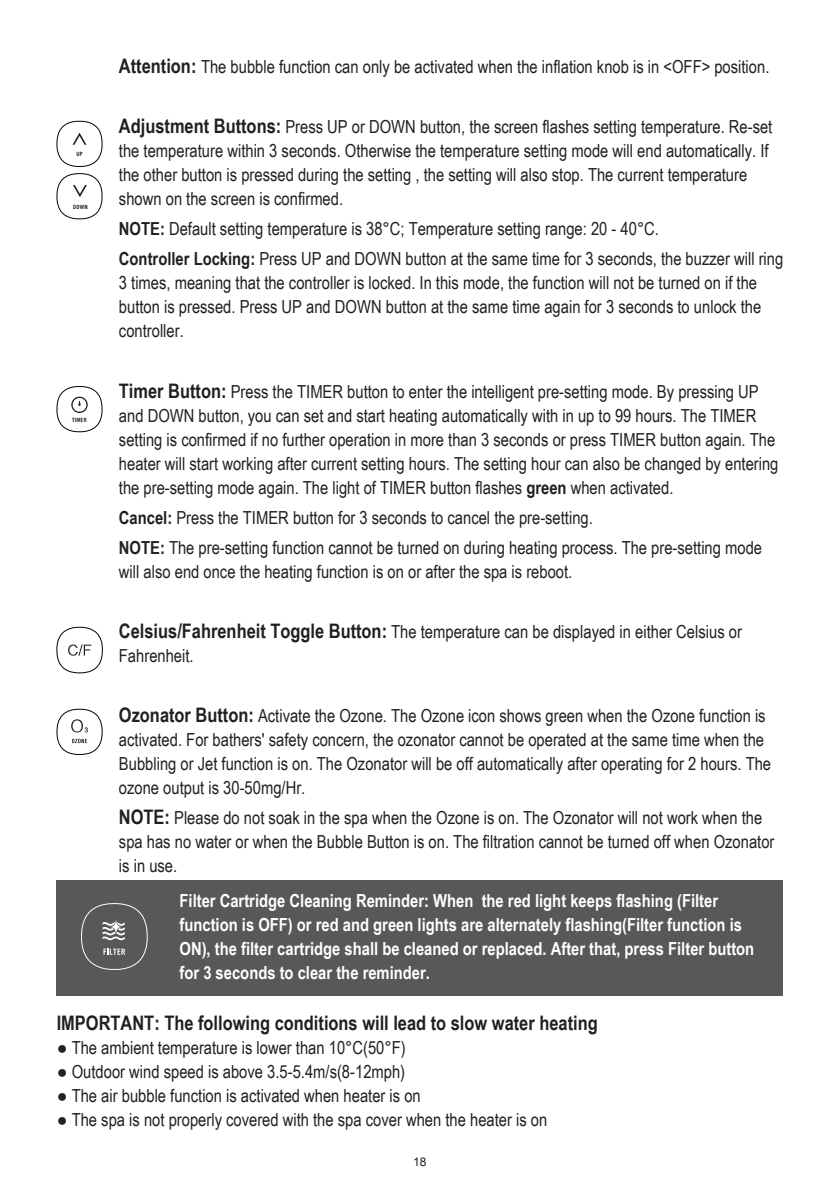
<style>
.page{position:relative;width:840px;height:1191px;background:#fff}
.page>*{position:absolute;margin:0;border:0;box-sizing:border-box;transform-origin:0 0}
.t1{font:700 20px "Arial Narrow";color:#231f20}
.t2{font:18px/24px "Arial Narrow";color:#231f20}
.t3{font:700 18px/24px "Arial Narrow";color:#fff}
.t4{font:12px "Arial";color:#231f20}
.t5{font:6.2px "TV Nord EF Bold Con";letter-spacing:.05em;color:#231f20}
.s1{font-weight:700;font-size:20px}
.s2{font-weight:700}
</style>
<div class="page">
<svg style="left:56px;top:386px;width:47px;height:46px"></svg>
<svg style="left:56px;top:709px;width:46px;height:46px"></svg>
<svg style="left:56px;top:627px;width:47px;height:46px"></svg>
<div style="left:57px;top:880px;width:726px;height:116px;background:#57585a"></div>
<svg style="left:81px;top:903px;width:67px;height:67px"></svg>
<svg style="left:56px;top:173px;width:47px;height:46px"></svg>
<svg style="left:56px;top:121px;width:47px;height:46px"></svg>
<p class="t5" style="left:77px;top:151px;width:8px">UP</p>
<p class="t5" style="left:73px;top:203px;width:16px">DOWN</p>
<p class="t5" style="left:72px;top:416px;width:16px">TIMER</p>
<p class="t2" style="left:119px;top:54px;width:651px"><span class="s1">Attention:</span> The bubble function can only be activated when the inflation knob is in &lt;OFF&gt; position.</p>
<p class="t2" style="left:119px;top:114px;width:654px"><span class="s1">Adjustment Buttons:</span> Press UP or DOWN button, the screen flashes setting temperature. Re-set the temperature within 3 seconds. Otherwise the temperature setting mode will end automatically. If the other button is pressed during the setting , the setting will also stop. The current temperature shown on the screen is confirmed.</p>
<p class="t2" style="left:119px;top:213px;width:665px;line-height:30px"><span class="s2">NOTE:</span> Default setting temperature is 38°C; Temperature setting range: 20 - 40°C.<br><span class="s2">Controller Locking:</span> Press UP and DOWN button at the same time for 3 seconds, the buzzer will ring</p>
<p class="t2" style="left:119px;top:270px;width:643px">3 times, meaning that the controller is locked. In this mode, the function will not be turned on if the button is pressed. Press UP and DOWN button at the same time again for 3 seconds to unlock the controller.</p>
<p class="t2" style="left:119px;top:378px;width:660px"><span class="s1">Timer Button:</span> Press the TIMER button to enter the intelligent pre-setting mode. By pressing UP and DOWN button, you can set and start heating automatically with in up to 99 hours. The TIMER setting is confirmed if no further operation in more than 3 seconds or press TIMER button again. The heater will start working after current setting hours. The setting hour can also be changed by entering the pre-setting mode again. The light of TIMER button flashes <span class="s2">green</span> when activated.</p>
<p class="t2" style="left:119px;top:501px;width:644px;line-height:30px"><span class="s2">Cancel:</span> Press the TIMER button for 3 seconds to cancel the pre-setting.<br><span class="s2">NOTE:</span> The pre-setting function cannot be turned on during heating process. The pre-setting mode</p>
<p class="t2" style="left:119px;top:558px;width:454px">will also end once the heating function is on or after the spa is reboot.</p>
<p class="t2" style="left:119px;top:618px;width:624px"><span class="s1">Celsius/Fahrenheit Toggle Button:</span> The temperature can be displayed in either Celsius or<br>Fahrenheit.</p>
<p class="t2" style="left:119px;top:702px;width:653px"><span class="s1">Ozonator Button:</span> Activate the Ozone. The Ozone icon shows green when the Ozone function is activated. For bathers' safety concern, the ozonator cannot be operated at the same time when the Bubbling or Jet function is on. The Ozonator will be off automatically after operating for 2 hours. The ozone output is 30-50mg/Hr.</p>
<p class="t2" style="left:119px;top:804px;width:656px"><span class="s1">NOTE:</span> Please do not soak in the spa when the Ozone is on. The Ozonator will not work when the spa has no water or when the Bubble Button is on. The filtration cannot be turned off when Ozonator is in use.</p>
<p class="t3" style="left:179px;top:887px;width:576px">Filter Cartridge Cleaning Reminder: When the red light keeps flashing (Filter function is OFF) or red and green lights are alternately flashing(Filter function is ON), the filter cartridge shall be cleaned or replaced. After that, press Filter button for 3 seconds to clear the reminder.</p>
<p class="t1" style="left:57px;top:1008px;width:542px">IMPORTANT: The following conditions will lead to slow water heating</p>
<p class="t2" style="left:57px;top:1035px;width:350px">● The ambient temperature is lower than 10°C(50°F)</p>
<p class="t2" style="left:57px;top:1059px;width:350px">● Outdoor wind speed is above 3.5-5.4m/s(8-12mph)</p>
<p class="t2" style="left:57px;top:1083px;width:365px">● The air bubble function is activated when heater is on</p>
<p class="t2" style="left:57px;top:1107px;width:492px">● The spa is not properly covered with the spa cover when the heater is on</p>
<p class="t4" style="left:413px;top:1153px;width:15px">18</p>
</div>
